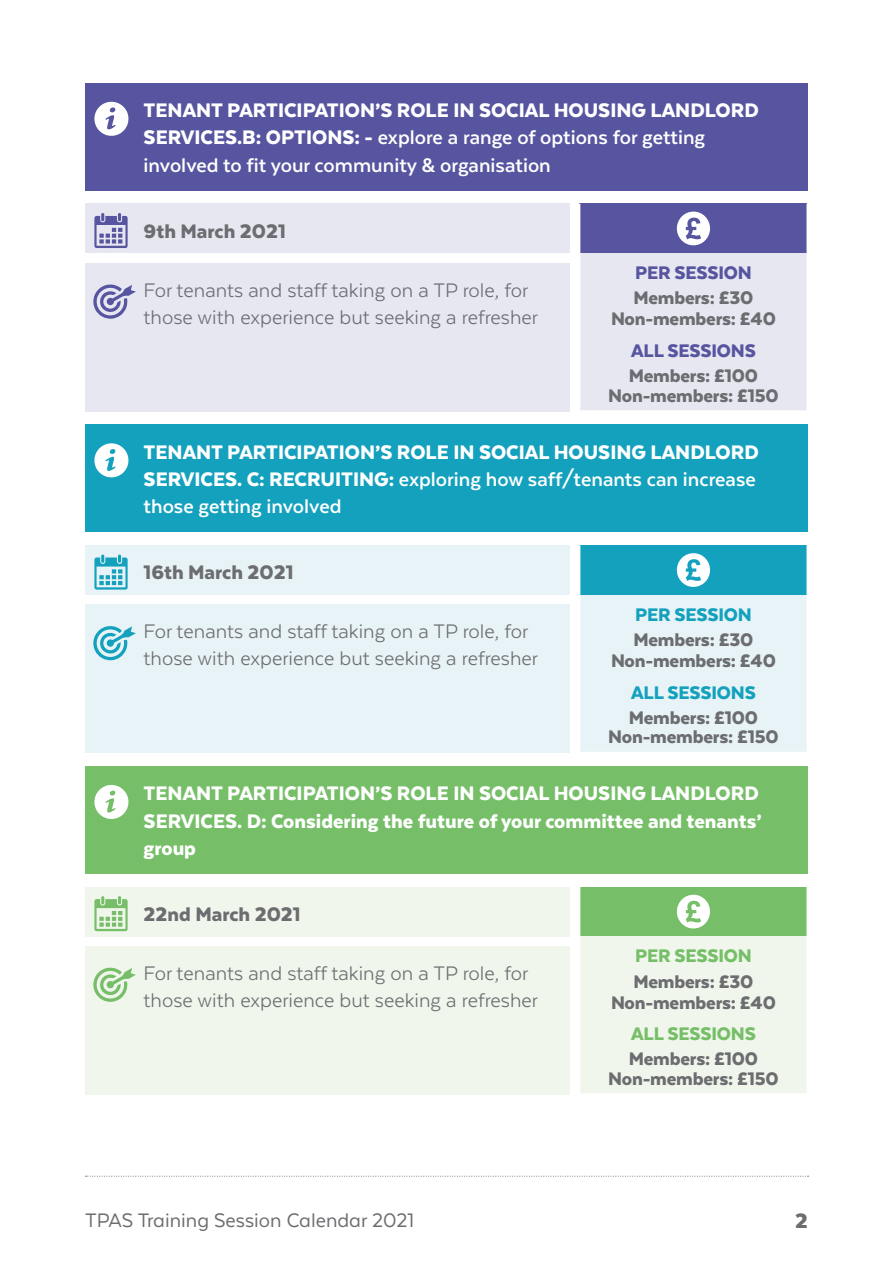
<style>
.page{position:relative;width:893px;height:1263px;background:#fff}
.page>*{position:absolute;margin:0;border:0;box-sizing:border-box;transform-origin:0 0}
.t1{font:900 24px "Texta Alt";color:#6c6d70}
.t2{font:900 22.65px/27.2px "Texta";color:#fff}
.t3{font:22.65px/27px "Texta";color:#6c6d70}
.t4{font:700 22.65px/27.2px "Texta";color:#fff}
.t5{font:900 22.65px "Texta";color:#6c6d70}
.t6{font:22.5px "Texta Alt";color:#6c6d70}
.t7{font:900 21px "Texta";letter-spacing:-.01em;color:#6c6d70}
.t8{font:900 21px "Texta";letter-spacing:-.01em;color:#57559f}
.t9{font:900 21px "Texta";letter-spacing:-.01em;color:#14a1bd}
.t10{font:900 21px "Texta";letter-spacing:-.01em;color:#76bf68}
.s1{font-weight:900}
.s2{font-weight:700}
</style>
<div class="page">
<svg style="left:85px;top:1176px;width:723px;height:1px"></svg>
<div style="left:85px;top:263px;width:485px;height:149px;background:#e7e7f2"></div>
<div style="left:85px;top:204px;width:485px;height:49px;background:#e7e7f2"></div>
<div style="left:85px;top:83px;width:723px;height:108px;background:#57559f"></div>
<div style="left:580px;top:204px;width:227px;height:49px;background:#57559f"></div>
<div style="left:580px;top:253px;width:227px;height:158px;background:#e7e7f2"></div>
<hr style="left:806px;top:204px;width:2px;height:49px;background:#fff">
<hr style="left:806px;top:253px;width:2px;height:157px;background:#fff">
<hr style="left:579px;top:410px;width:229px;height:2px;background:#fff">
<svg style="left:94px;top:213px;width:34px;height:35px"></svg>
<svg style="left:93px;top:284px;width:43px;height:35px"></svg>
<svg style="left:677px;top:211px;width:33px;height:35px"></svg>
<svg style="left:94px;top:102px;width:35px;height:34px"></svg>
<div style="left:85px;top:604px;width:485px;height:149px;background:#e8f3f7"></div>
<div style="left:85px;top:545px;width:485px;height:50px;background:#e8f3f7"></div>
<div style="left:85px;top:424px;width:723px;height:108px;background:#14a1bd"></div>
<div style="left:580px;top:545px;width:227px;height:50px;background:#14a1bd"></div>
<div style="left:580px;top:595px;width:227px;height:157px;background:#e8f3f7"></div>
<hr style="left:806px;top:545px;width:2px;height:50px;background:#fff">
<hr style="left:806px;top:595px;width:2px;height:157px;background:#fff">
<svg style="left:94px;top:555px;width:34px;height:35px"></svg>
<svg style="left:93px;top:626px;width:43px;height:35px"></svg>
<svg style="left:677px;top:553px;width:33px;height:34px"></svg>
<svg style="left:94px;top:443px;width:35px;height:35px"></svg>
<div style="left:85px;top:946px;width:485px;height:149px;background:#f0f6ec"></div>
<div style="left:85px;top:887px;width:485px;height:49px;background:#f0f6ec"></div>
<div style="left:85px;top:766px;width:723px;height:108px;background:#76bf68"></div>
<div style="left:580px;top:887px;width:227px;height:49px;background:#76bf68"></div>
<div style="left:580px;top:936px;width:227px;height:158px;background:#f0f6ec"></div>
<hr style="left:806px;top:887px;width:2px;height:49px;background:#fff">
<hr style="left:806px;top:936px;width:2px;height:157px;background:#fff">
<hr style="left:579px;top:1093px;width:229px;height:2px;background:#fff">
<svg style="left:94px;top:896px;width:34px;height:35px"></svg>
<svg style="left:93px;top:967px;width:43px;height:35px"></svg>
<svg style="left:677px;top:894px;width:33px;height:35px"></svg>
<svg style="left:94px;top:785px;width:35px;height:34px"></svg>
<p class="t4" style="left:144px;top:97px;width:617px"><span class="s1">TENANT PARTICIPATION’S ROLE IN SOCIAL HOUSING LANDLORD<br>SERVICES.B: OPTIONS: -</span> explore a range of options for getting involved to fit your community &amp; organisation</p>
<p class="t5" style="left:144px;top:219px;width:144px">9th March 2021</p>
<p class="t3" style="left:144px;top:276px;width:396px">For tenants and staff taking on a TP role, for those with experience but seeking a refresher</p>
<p class="t8" style="left:635px;top:262px;width:118px">PER SESSION</p>
<p class="t7" style="left:633px;top:287px;width:121px">Members: £30</p>
<p class="t7" style="left:611px;top:308px;width:166px">Non-members: £40</p>
<p class="t8" style="left:631px;top:340px;width:126px">ALL SESSIONS</p>
<p class="t7" style="left:629px;top:365px;width:131px">Members: £100</p>
<p class="t7" style="left:608px;top:384px;width:172px">Non-members: £150</p>
<p class="t2" style="left:144px;top:438px;width:617px">TENANT PARTICIPATION’S ROLE IN SOCIAL HOUSING LANDLORD<br>SERVICES. C: RECRUITING: <span class="s2">exploring how saff/tenants can increase those getting involved</span></p>
<p class="t5" style="left:144px;top:560px;width:151px">16th March 2021</p>
<p class="t3" style="left:144px;top:618px;width:396px">For tenants and staff taking on a TP role, for those with experience but seeking a refresher</p>
<p class="t9" style="left:635px;top:604px;width:118px">PER SESSION</p>
<p class="t7" style="left:633px;top:629px;width:121px">Members: £30</p>
<p class="t7" style="left:611px;top:650px;width:166px">Non-members: £40</p>
<p class="t9" style="left:631px;top:681px;width:126px">ALL SESSIONS</p>
<p class="t7" style="left:629px;top:706px;width:131px">Members: £100</p>
<p class="t7" style="left:608px;top:726px;width:172px">Non-members: £150</p>
<p class="t2" style="left:144px;top:780px;width:619px">TENANT PARTICIPATION’S ROLE IN SOCIAL HOUSING LANDLORD<br>SERVICES. D: Considering the future of your committee and tenants’ group</p>
<p class="t5" style="left:144px;top:902px;width:159px">22nd March 2021</p>
<p class="t3" style="left:144px;top:959px;width:396px">For tenants and staff taking on a TP role, for those with experience but seeking a refresher</p>
<p class="t10" style="left:635px;top:945px;width:118px">PER SESSION</p>
<p class="t7" style="left:633px;top:970px;width:121px">Members: £30</p>
<p class="t7" style="left:611px;top:991px;width:166px">Non-members: £40</p>
<p class="t10" style="left:631px;top:1023px;width:126px">ALL SESSIONS</p>
<p class="t7" style="left:629px;top:1048px;width:131px">Members: £100</p>
<p class="t7" style="left:608px;top:1067px;width:172px">Non-members: £150</p>
<p class="t6" style="left:85px;top:1209px;width:331px">TPAS Training Session Calendar 2021</p>
<p class="t1" style="left:795px;top:1208px;width:14px">2</p>
</div>
